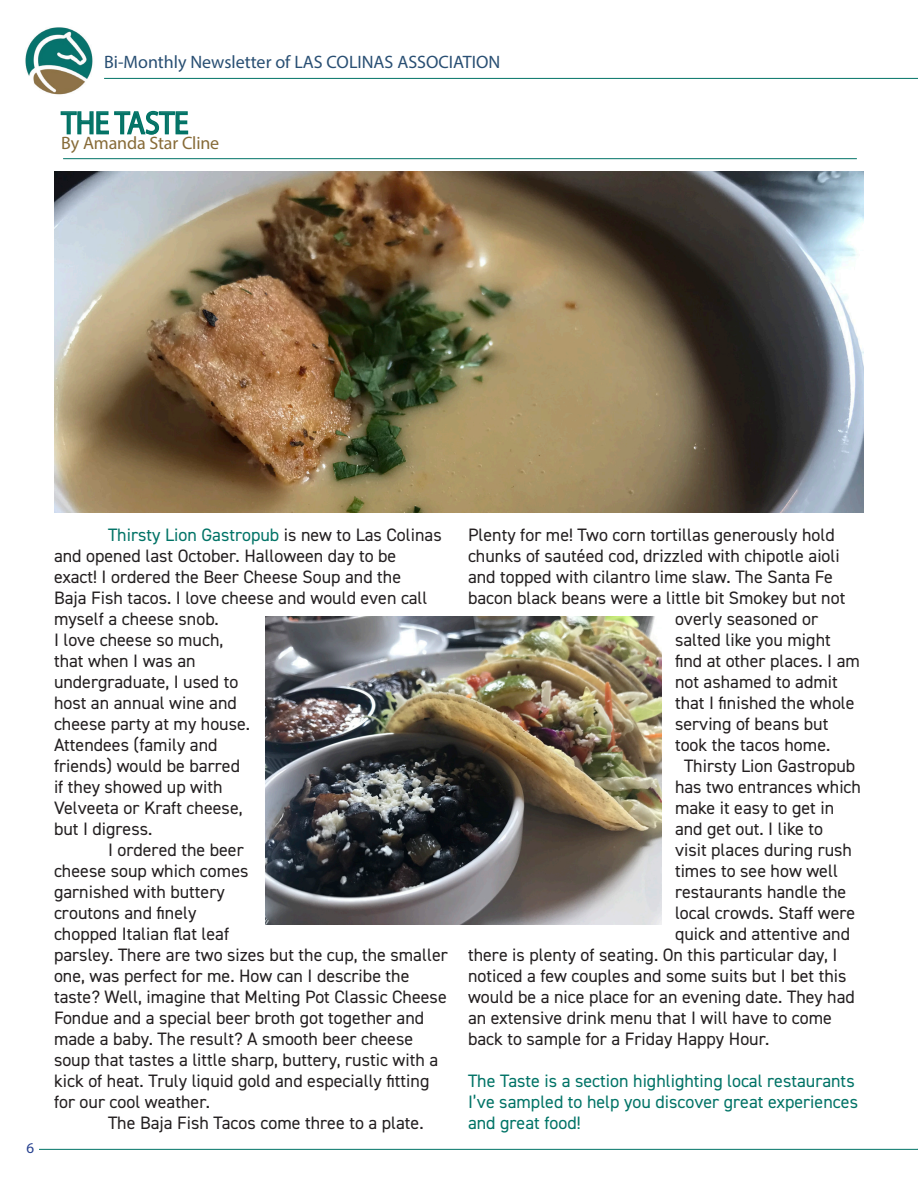
<style>
.page{position:relative;width:918px;height:1188px;background:#fff}
.page>*{position:absolute;margin:0;border:0;box-sizing:border-box;transform-origin:0 0}
.t1{font:32.1px "Myriad Pro";letter-spacing:-.005em;color:#0a7367;scale:.92 1}
.t2{font:18px/21px "DIN2014";color:#231f20}
.t3{font:18px/21px "DIN2014";color:#007366}
.t4{font:18px "Myriad Pro";color:#294f73}
.t5{font:18px "Myriad Pro";letter-spacing:-.01em;color:#876b38}
.t6{font:15px "Myriad Pro";color:#253f8e}
.s1{color:#007366}
</style>
<div class="page">
<hr style="left:39px;top:1149px;width:879px;height:1px;background:#007366">
<hr style="left:104px;top:78px;width:814px;height:1px;background:#007366">
<img style="left:23px;top:24px;width:73px;height:73px;border-radius:36px">
<hr style="left:63px;top:158px;width:794px;height:1px;background:#007366">
<svg style="left:60px;top:110px;width:129px;height:25px"></svg>
<img style="left:55px;top:171px;width:809px;height:342px">
<img style="left:266px;top:616px;width:396px;height:309px">
<p class="t4" style="left:104px;top:50px;width:398px">Bi-Monthly Newsletter of LAS COLINAS ASSOCIATION</p>
<p class="t1" style="left:61px;top:103px;width:140px">THE TASTE</p>
<p class="t5" style="left:61px;top:131px;width:160px">By Amanda Star Cline</p>
<p class="t6" style="left:26px;top:1139px;width:9px">6</p>
<p class="t2" style="left:54px;top:523px;width:389px;text-indent:54px"><span class="s1">Thirsty Lion Gastropub</span> is new to Las Colinas and opened last October. Halloween day to be exact! I ordered the Beer Cheese Soup and the<br>Baja Fish tacos. I love cheese and would even call myself a cheese snob.<br>I love cheese so much,<br>that when I was an<br>undergraduate, I used to<br>host an annual wine and<br>cheese party at my house.<br>Attendees (family and<br>friends) would be barred<br>if they showed up with<br>Velveeta or Kraft cheese,<br>but I digress.</p>
<p class="t2" style="left:54px;top:838px;width:395px;text-indent:54px">I ordered the beer<br>cheese soup which comes<br>garnished with buttery<br>croutons and finely<br>chopped Italian flat leaf<br>parsley. There are two sizes but the cup, the smaller one, was perfect for me. How can I describe the taste? Well, imagine that Melting Pot Classic Cheese Fondue and a special beer broth got together and made a baby. The result? A smooth beer cheese soup that tastes a little sharp, buttery, rustic with a kick of heat. Truly liquid gold and especially fitting for our cool weather.</p>
<p class="t2" style="left:108px;top:1111px;width:317px">The Baja Fish Tacos come three to a plate.</p>
<p class="t2" style="left:468px;top:523px;width:368px">Plenty for me! Two corn tortillas generously hold</p>
<p class="t2" style="left:468px;top:544px;width:373px">chunks of sautéed cod, drizzled with chipotle aioli</p>
<p class="t2" style="left:468px;top:565px;width:366px">and topped with cilantro lime slaw. The Santa Fe</p>
<p class="t2" style="left:468px;top:586px;width:379px">bacon black beans were a little bit Smokey but not</p>
<p class="t2" style="left:675px;top:607px;width:145px">overly seasoned or</p>
<p class="t2" style="left:675px;top:628px;width:157px">salted like you might</p>
<p class="t2" style="left:675px;top:649px;width:186px">find at other places. I am</p>
<p class="t2" style="left:675px;top:670px;width:164px">not ashamed to admit</p>
<p class="t2" style="left:675px;top:691px;width:181px">that I finished the whole</p>
<p class="t2" style="left:675px;top:712px;width:155px">serving of beans but</p>
<p class="t2" style="left:675px;top:733px;width:157px">took the tacos home.</p>
<p class="t2" style="left:684px;top:754px;width:173px">Thirsty Lion Gastropub</p>
<p class="t2" style="left:675px;top:775px;width:188px">has two entrances which</p>
<p class="t2" style="left:675px;top:796px;width:161px">make it easy to get in</p>
<p class="t2" style="left:675px;top:817px;width:150px">and get out. I like to</p>
<p class="t2" style="left:675px;top:838px;width:179px">visit places during rush</p>
<p class="t2" style="left:675px;top:859px;width:164px">times to see how well</p>
<p class="t2" style="left:675px;top:880px;width:173px">restaurants handle the</p>
<p class="t2" style="left:675px;top:901px;width:182px">local crowds. Staff were</p>
<p class="t2" style="left:675px;top:922px;width:177px">quick and attentive and</p>
<p class="t2" style="left:468px;top:943px;width:371px">there is plenty of seating. On this particular day, I</p>
<p class="t2" style="left:468px;top:964px;width:380px">noticed a few couples and some suits but I bet this</p>
<p class="t2" style="left:468px;top:985px;width:388px">would be a nice place for an evening date. They had</p>
<p class="t2" style="left:468px;top:1006px;width:366px">an extensive drink menu that I will have to come</p>
<p class="t2" style="left:468px;top:1027px;width:303px">back to sample for a Friday Happy Hour.</p>
<p class="t3" style="left:468px;top:1069px;width:392px">The Taste is a section highlighting local restaurants<br>I’ve sampled to help you discover great experiences and great food!</p>
</div>
